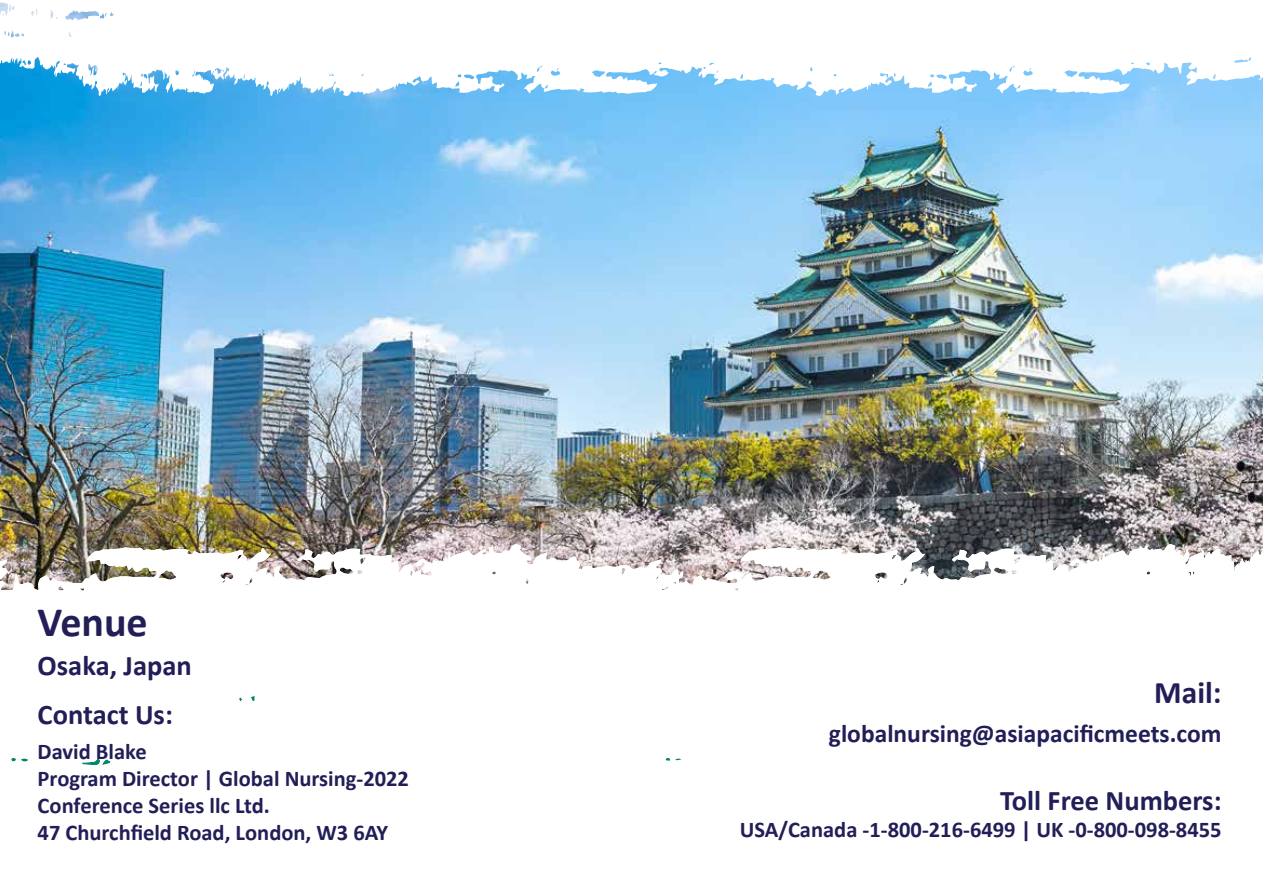
<style>
.page{position:relative;width:1263px;height:893px;background:#fff}
.page>*{position:absolute;margin:0;border:0;box-sizing:border-box;transform-origin:0 0}
.t1{font:700 42px "Calibri";color:#221e57}
.t2{font:700 31.5px "Calibri";color:#221e57}
.t3{font:700 28.5px/49.1px "Calibri";color:#221e57}
.t4{font:700 25.5px "Calibri";color:#221e57}
.t5{font:700 22.5px/27px "Calibri";color:#221e57}
</style>
<div class="page">
<img style="left:0;top:96px;width:1263px;height:448px">
<svg style="left:0;top:2px;width:1263px;height:94px"></svg>
<svg style="left:0;top:544px;width:1263px;height:221px"></svg>
<h1 class="t1" style="left:38px;top:592px;width:112px">Venue</h1>
<p class="t3" style="left:38px;top:641px;width:156px">Osaka, Japan<br>Contact Us:</p>
<p class="t5" style="left:38px;top:738px;width:373px">David Blake<br>Program Director | Global Nursing-2022<br>Conference Series llc Ltd.<br>47 Churchfield Road, London, W3 6AY</p>
<h2 class="t2" style="left:1154px;top:670px;width:69px">Mail:</h2>
<p class="t4" style="left:829px;top:716px;width:394px">globalnursing@asiapacificmeets.com</p>
<p class="t3" style="left:1000px;top:776px;width:223px">Toll Free Numbers:</p>
<p class="t5" style="left:740px;top:816px;width:483px">USA/Canada -1-800-216-6499 | UK -0-800-098-8455</p>
</div>
